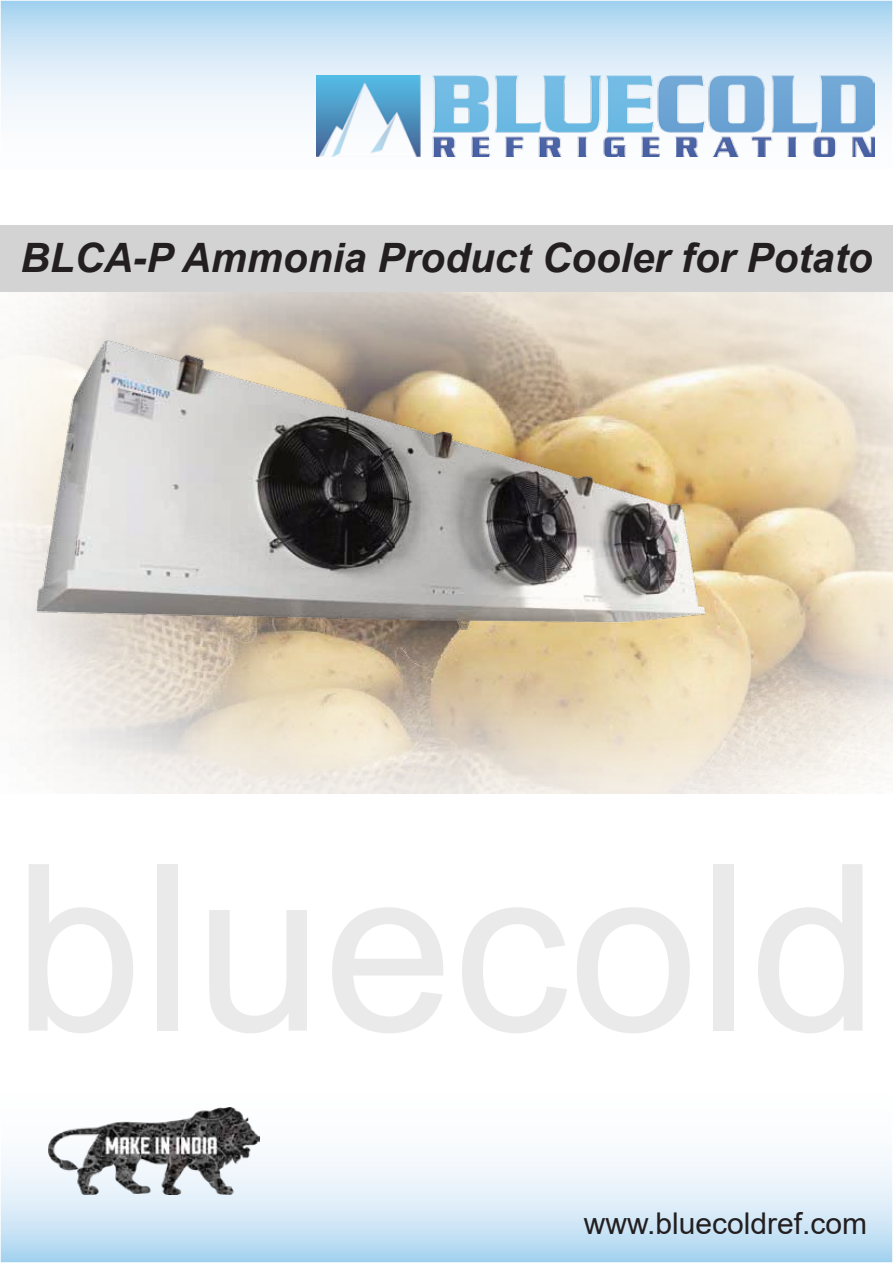
<style>
.page{position:relative;width:893px;height:1263px;background:#fff}
.page>*{position:absolute;margin:0;border:0;box-sizing:border-box;transform-origin:0 0}
.t1{font:232.5px "Arial";color:#eaeaea}
.t2{font:italic 700 40.5px "Arial";color:#231f20}
.t3{font:30px "Arial";color:#231f20}
</style>
<div class="page">
<img style="left:1px;top:291px;width:891px;height:502px">
<div style="left:0;top:225px;width:893px;height:66px;background:#d3d3d3"></div>
<svg style="left:3px;top:3px;width:887px;height:154px"></svg>
<div style="left:0;top:0;width:893px;height:170px;border:2px solid #fff"></div>
<svg style="left:3px;top:1135px;width:887px;height:125px"></svg>
<div style="left:0;top:1093px;width:893px;height:170px;border:2px solid #fff"></div>
<img style="left:24px;top:310px;width:689px;height:420px">
<img style="left:48px;top:1107px;width:211px;height:87px">
<p class="t2" style="left:20px;top:231px;width:854px">BLCA-P Ammonia Product Cooler for Potato</p>
<h1 class="t1" style="left:13px;top:789px;width:867px">bluecold</h1>
<p class="t3" style="left:584px;top:1202px;width:285px">www.bluecoldref.com</p>
</div>
